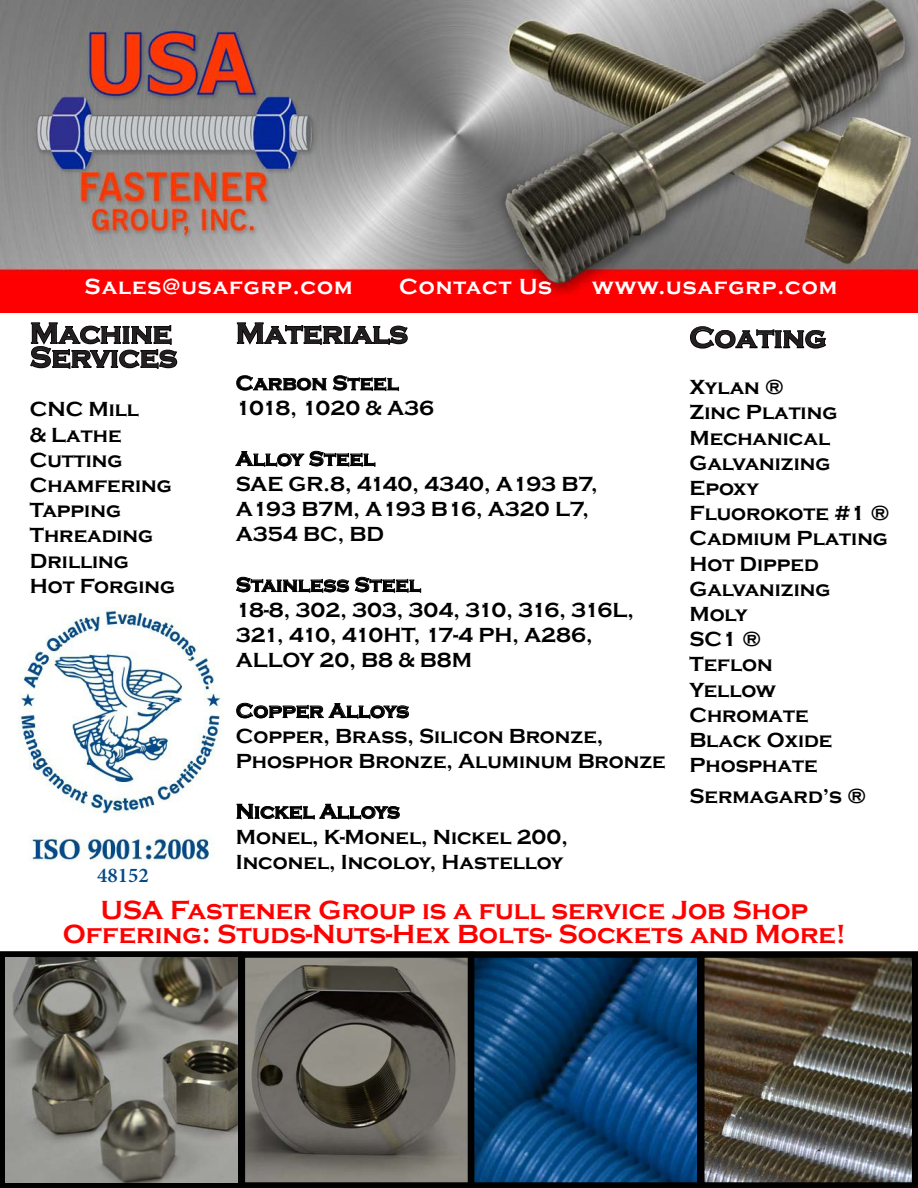
<style>
.page{position:relative;width:918px;height:1188px;background:#fff}
.page>*{position:absolute;margin:0;border:0;box-sizing:border-box;transform-origin:0 0}
.t1{font:700 30px/24px "Copperplate Gothic";color:#231f20}
.t2{font:700 27px "Copperplate Gothic";color:#fe0000}
.t3{font:700 22.5px "Copperplate Gothic";letter-spacing:.04em;color:#fff}
.t4{font:700 21px "Copperplate Gothic";color:#000}
.t5{font:700 21px "Copperplate Gothic";letter-spacing:-.04em;color:#000}
.t6{font:600 21px "Minion Pro";color:#034987}
</style>
<div class="page">
<img style="left:246px;top:959px;width:221px;height:222px">
<img style="left:475px;top:959px;width:221px;height:222px">
<div style="left:468px;top:952px;width:235px;height:236px;border:6px solid #000"></div>
<img style="left:706px;top:959px;width:205px;height:222px">
<div style="left:699px;top:952px;width:219px;height:236px;border:6px solid #000"></div>
<div style="left:239px;top:952px;width:235px;height:236px;border:6px solid #000"></div>
<div style="left:0;top:952px;width:243px;height:236px;border:6px solid #000"></div>
<img style="left:5px;top:958px;width:233px;height:224px">
<img style="left:19px;top:607px;width:202px;height:255px">
<svg style="left:30px;top:322px;width:148px;height:47px"></svg>
<svg style="left:236px;top:322px;width:172px;height:23px"></svg>
<svg style="left:236px;top:375px;width:91px;height:16px"></svg>
<svg style="left:333px;top:375px;width:66px;height:16px"></svg>
<svg style="left:235px;top:451px;width:141px;height:16px"></svg>
<svg style="left:236px;top:577px;width:113px;height:16px"></svg>
<svg style="left:355px;top:577px;width:66px;height:16px"></svg>
<svg style="left:236px;top:703px;width:173px;height:16px"></svg>
<svg style="left:236px;top:804px;width:164px;height:16px"></svg>
<svg style="left:690px;top:326px;width:136px;height:23px"></svg>
<img style="left:0;top:0;width:918px;height:313px">
<p class="t3" style="left:85px;top:274px;width:269px">Sales@usafgrp.com</p>
<p class="t3" style="left:399px;top:274px;width:155px">Contact Us</p>
<p class="t3" style="left:592px;top:274px;width:246px">www.usafgrp.com</p>
<p class="t1" style="left:30px;top:322px;width:149px">Machine<br>Services</p>
<p class="t4" style="left:30px;top:398px;width:111px">CNC Mill</p>
<p class="t4" style="left:30px;top:423px;width:93px">&amp; Lathe</p>
<p class="t4" style="left:30px;top:448px;width:94px">Cutting</p>
<p class="t4" style="left:30px;top:473px;width:144px">Chamfering</p>
<p class="t4" style="left:30px;top:499px;width:93px">Tapping</p>
<p class="t4" style="left:30px;top:524px;width:125px">Threading</p>
<p class="t4" style="left:30px;top:549px;width:101px">Drilling</p>
<p class="t4" style="left:30px;top:574px;width:147px">Hot Forging</p>
<p class="t6" style="left:97px;top:860px;width:53px">48152</p>
<p class="t1" style="left:236px;top:322px;width:174px">Materials</p>
<p class="t4" style="left:236px;top:371px;width:164px">Carbon Steel</p>
<p class="t5" style="left:236px;top:397px;width:200px">1018, 1020 &amp; A36</p>
<p class="t4" style="left:236px;top:447px;width:141px">Alloy Steel</p>
<p class="t4" style="left:236px;top:472px;width:363px">SAE GR.8, 4140, 4340, A193 B7,</p>
<p class="t4" style="left:236px;top:497px;width:355px">A193 B7M, A193 B16, A320 L7,</p>
<p class="t4" style="left:236px;top:523px;width:150px">A354 BC, BD</p>
<p class="t4" style="left:236px;top:573px;width:187px">Stainless Steel</p>
<p class="t5" style="left:236px;top:598px;width:400px">18-8, 302, 303, 304, 310, 316, 316L,</p>
<p class="t4" style="left:236px;top:623px;width:358px">321, 410, 410HT, 17-4 PH, A286,</p>
<p class="t4" style="left:236px;top:649px;width:238px">ALLOY 20, B8 &amp; B8M</p>
<p class="t4" style="left:236px;top:699px;width:175px">Copper Alloys</p>
<p class="t4" style="left:236px;top:724px;width:369px">Copper, Brass, Silicon Bronze,</p>
<p class="t4" style="left:236px;top:749px;width:431px">Phosphor Bronze, Aluminum Bronze</p>
<p class="t4" style="left:236px;top:800px;width:166px">Nickel Alloys</p>
<p class="t4" style="left:236px;top:825px;width:334px">Monel, K-Monel, Nickel 200,</p>
<p class="t4" style="left:236px;top:850px;width:329px">Inconel, Incoloy, Hastelloy</p>
<p class="t1" style="left:689px;top:326px;width:139px">Coating</p>
<p class="t4" style="left:689px;top:376px;width:96px">Xylan ®</p>
<p class="t4" style="left:689px;top:401px;width:150px">Zinc Plating</p>
<p class="t4" style="left:689px;top:426px;width:142px">Mechanical</p>
<p class="t4" style="left:689px;top:451px;width:143px">Galvanizing</p>
<p class="t4" style="left:689px;top:476px;width:71px">Epoxy</p>
<p class="t4" style="left:689px;top:502px;width:201px">Fluorokote #1 ®</p>
<p class="t4" style="left:689px;top:527px;width:200px">Cadmium Plating</p>
<p class="t4" style="left:689px;top:552px;width:131px">Hot Dipped</p>
<p class="t4" style="left:689px;top:577px;width:143px">Galvanizing</p>
<p class="t4" style="left:689px;top:602px;width:60px">Moly</p>
<p class="t4" style="left:689px;top:628px;width:73px">SC1 ®</p>
<p class="t4" style="left:689px;top:653px;width:85px">Teflon</p>
<p class="t4" style="left:689px;top:678px;width:88px">Yellow</p>
<p class="t4" style="left:689px;top:703px;width:121px">Chromate</p>
<p class="t4" style="left:689px;top:728px;width:145px">Black Oxide</p>
<p class="t4" style="left:689px;top:754px;width:130px">Phosphate</p>
<p class="t4" style="left:689px;top:784px;width:178px">Sermagard’s ®</p>
<p class="t2" style="left:101px;top:895px;width:709px">USA Fastener Group is a full service Job Shop</p>
<p class="t2" style="left:63px;top:919px;width:785px">Offering: Studs-Nuts-Hex Bolts- Sockets and More!</p>
</div>
